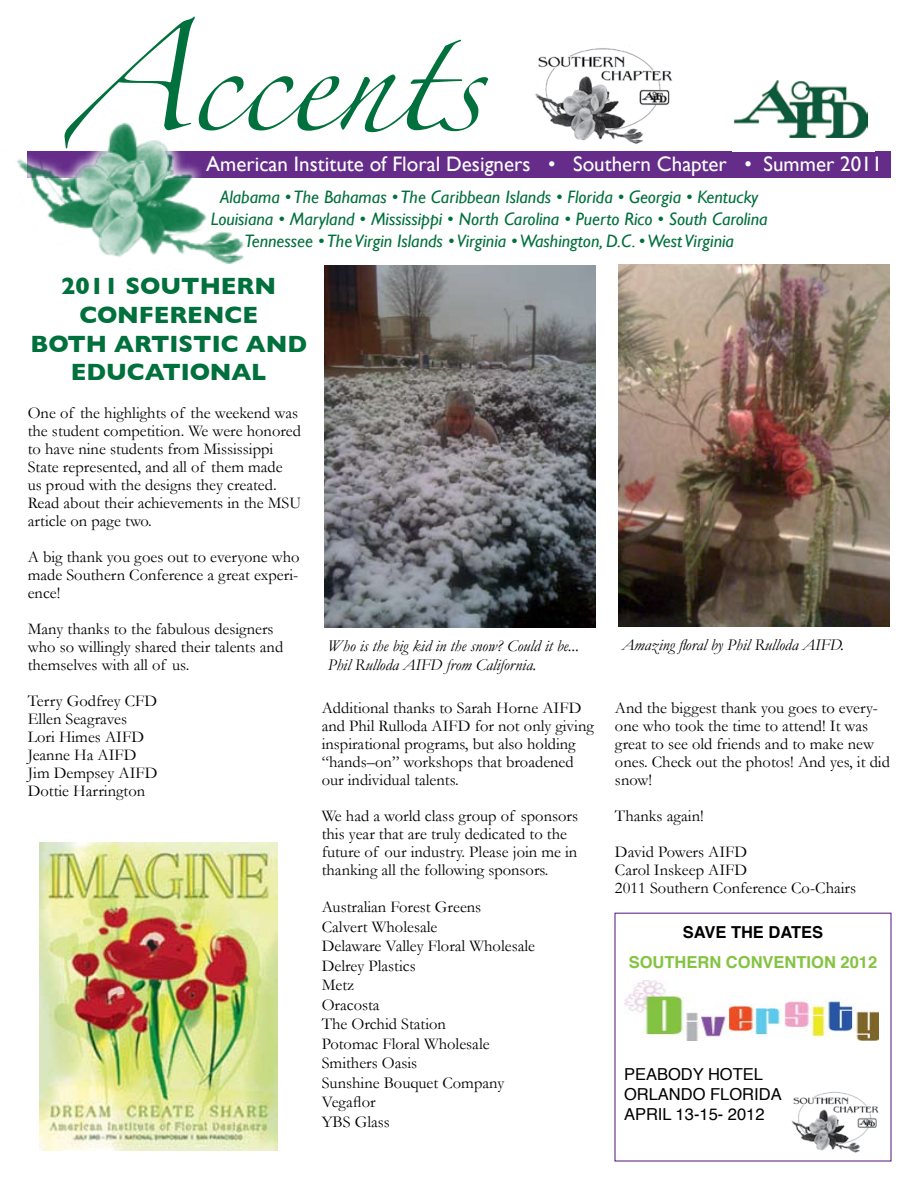
<style>
.page{position:relative;width:918px;height:1188px;background:#fff}
.page>*{position:absolute;margin:0;border:0;box-sizing:border-box;transform-origin:0 0}
.t1{font:700 24px/28.8px "Gill Sans";color:#00703c;text-align:center}
.t2{font:21px "Gill Sans";color:#fff}
.t3{font:italic 18px/21.6px "Gill Sans";color:#00703c;text-align:center}
.t4{font:16.5px/18px "Garamond";color:#000}
.t5{font:italic 16.5px/19.5px "Garamond";color:#000}
.t6{font:16.5px/19.8px "Helvetica";color:#000}
.t7{font:700 16.5px "Helvetica";color:#84c341}
.t8{font:700 16.5px "Helvetica";color:#000}
</style>
<div class="page">
<div style="left:27px;top:152px;width:864px;height:26px;background:#652d89"></div>
<img style="left:16px;top:133px;width:241px;height:131px">
<svg style="left:65px;top:16px;width:423px;height:133px"></svg>
<img style="left:534px;top:48px;width:139px;height:96px">
<img style="left:735px;top:81px;width:132px;height:57px">
<img style="left:325px;top:266px;width:271px;height:361px">
<img style="left:618px;top:265px;width:271px;height:362px">
<img style="left:39px;top:843px;width:238px;height:307px">
<img style="left:625px;top:981px;width:253px;height:60px">
<img style="left:791px;top:1091px;width:88px;height:62px">
<p class="t2" style="left:206px;top:152px;width:677px">American Institute of Floral Designers • Southern Chapter • Summer 2011</p>
<p class="t3" style="left:211px;top:186px;width:558px">Alabama • The Bahamas • The Caribbean Islands • Florida • Georgia • Kentucky<br>Louisiana • Maryland • Mississippi • North Carolina • Puerto Rico • South Carolina<br>Tennessee • The Virgin Islands • Virginia • Washington, D.C. • West Virginia</p>
<h1 class="t1" style="left:30px;top:271px;width:278px">2011 SOUTHERN<br>CONFERENCE<br>BOTH ARTISTIC AND<br>EDUCATIONAL</h1>
<p class="t4" style="left:28px;top:404px;width:275px">One of the highlights of the weekend was the student competition. We were honored to have nine students from Mississippi State represented, and all of them made<br>us proud with the designs they created.<br>Read about their achievements in the MSU article on page two.</p>
<p class="t4" style="left:28px;top:548px;width:274px;text-align:justify">A big thank you goes out to everyone who made Southern Conference a great experi&shy;ence!</p>
<p class="t4" style="left:28px;top:620px;width:257px">Many thanks to the fabulous designers who so willingly shared their talents and themselves with all of us.</p>
<p class="t4" style="left:28px;top:692px;width:131px">Terry Godfrey CFD<br>Ellen Seagraves<br>Lori Himes AIFD<br>Jeanne Ha AIFD<br>Jim Dempsey AIFD<br>Dottie Harrington</p>
<p class="t4" style="left:322px;top:698px;width:274px">Additional thanks to Sarah Horne AIFD and Phil Rulloda AIFD for not only giving inspirational programs, but also holding “hands–on” workshops that broadened our individual talents.</p>
<p class="t4" style="left:322px;top:806px;width:258px">We had a world class group of sponsors this year that are truly dedicated to the future of our industry. Please join me in thanking all the following sponsors.</p>
<p class="t4" style="left:322px;top:897px;width:215px;line-height:19.5px">Australian Forest Greens<br>Calvert Wholesale<br>Delaware Valley Floral Wholesale<br>Delrey Plastics<br>Metz<br>Oracosta<br>The Orchid Station<br>Potomac Floral Wholesale<br>Smithers Oasis<br>Sunshine Bouquet Company<br>Vegaflor<br>YBS Glass</p>
<p class="t5" style="left:328px;top:636px;width:253px">Who is the big kid in the snow? Could it be...<br>Phil Rulloda AIFD from California.</p>
<p class="t5" style="left:622px;top:635px;width:224px">Amazing floral by Phil Rulloda AIFD.</p>
<p class="t4" style="left:615px;top:698px;width:276px">And the biggest thank you goes to every&shy;one who took the time to attend! It was great to see old friends and to make new ones. Check out the photos! And yes, it did snow!</p>
<p class="t4" style="left:615px;top:797px;width:134px;line-height:36px">Thanks again!<br>David Powers AIFD</p>
<p class="t4" style="left:615px;top:860px;width:243px">Carol Inskeep AIFD<br>2011 Southern Conference Co-Chairs</p>
<p class="t8" style="left:683px;top:918px;width:142px">SAVE THE DATES</p>
<p class="t7" style="left:629px;top:948px;width:250px">SOUTHERN CONVENTION 2012</p>
<p class="t6" style="left:624px;top:1065px;width:159px">PEABODY HOTEL<br>ORLANDO FLORIDA<br>APRIL 13-15- 2012</p>
</div>
